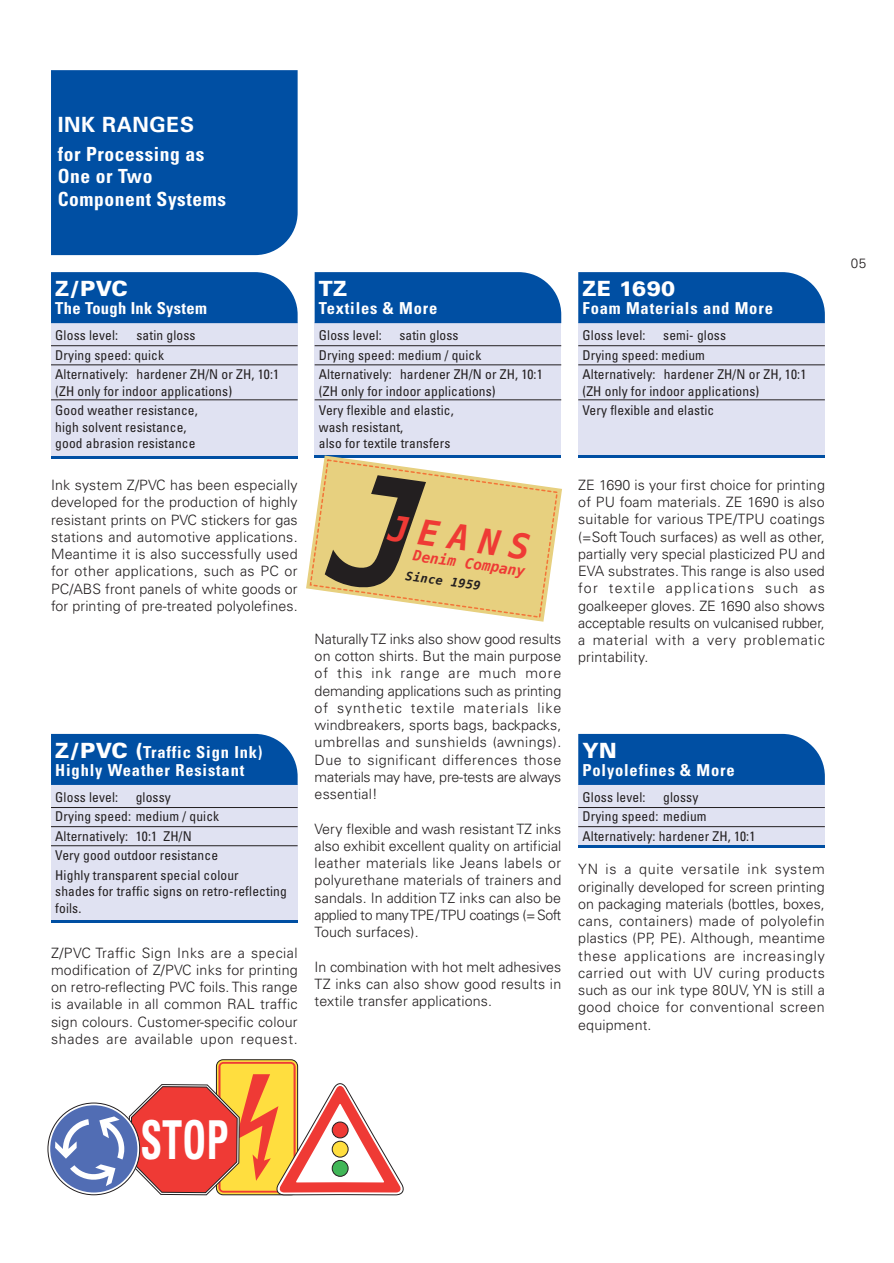
<style>
.page{position:relative;width:894px;height:1263px;background:#fff}
.page>*{position:absolute;margin:0;border:0;box-sizing:border-box;transform-origin:0 0}
.t1{font:700 condensed 53.7px "Univers";color:#fff;scale:.73 1}
.t2{font:italic 700 34.8px "Menlo";color:#ef3a35}
.t3{font:900 21px "Univers";letter-spacing:.02em;color:#fff}
.t4{font:700 21px "Univers";letter-spacing:.03em;color:#fff}
.t5{font:700 condensed 19.5px/22.5px "Univers";letter-spacing:.03em;color:#fff}
.t6{font:700 condensed 16.5px/18px "Univers";letter-spacing:.05em;color:#fff}
.t7{font:700 condensed 16.5px "Univers";letter-spacing:.02em;color:#fff}
.t8{font:italic 700 14.55px "Menlo";color:#ef3a35}
.t9{font:300 14.25px/17.2px "Univers";letter-spacing:.01em;color:#231f20;text-align:justify}
.t10{font:condensed 13.5px/19.5px "Univers";letter-spacing:.01em;color:#231f20}
.t11{font:300 13.5px "Univers";color:#231f20}
.t12{font:italic 700 12px "Menlo";color:#231f20}
.s1{font-weight:900;font-stretch:normal;font-size:21px}
</style>
<div class="page">
<div style="left:51px;top:70px;width:247px;height:185px;background:#004fa3"></div>
<div style="left:51px;top:323px;width:247px;height:134px;background:#e0e2f2"></div>
<div style="left:51px;top:272px;width:247px;height:51px;background:#004fa3"></div>
<hr style="left:51px;top:345px;width:247px;height:1px;background:#231f20">
<hr style="left:51px;top:364px;width:247px;height:1px;background:#231f20">
<hr style="left:51px;top:456px;width:247px;height:2px;background:#004fa3">
<hr style="left:51px;top:399px;width:247px;height:1px;background:#231f20">
<div style="left:51px;top:784px;width:247px;height:138px;background:#e0e2f2"></div>
<div style="left:51px;top:734px;width:247px;height:51px;background:#004fa3"></div>
<hr style="left:51px;top:807px;width:247px;height:1px;background:#231f20">
<hr style="left:51px;top:826px;width:247px;height:1px;background:#231f20">
<hr style="left:51px;top:921px;width:247px;height:2px;background:#004fa3">
<hr style="left:51px;top:845px;width:247px;height:1px;background:#231f20">
<div style="left:315px;top:323px;width:246px;height:135px;background:#e0e2f2"></div>
<div style="left:315px;top:272px;width:246px;height:51px;background:#004fa3"></div>
<hr style="left:315px;top:345px;width:246px;height:1px;background:#231f20">
<hr style="left:315px;top:364px;width:246px;height:1px;background:#231f20">
<hr style="left:315px;top:399px;width:246px;height:1px;background:#231f20">
<div style="left:578px;top:323px;width:247px;height:135px;background:#e0e2f2"></div>
<div style="left:578px;top:272px;width:247px;height:51px;background:#004fa3"></div>
<hr style="left:578px;top:345px;width:247px;height:1px;background:#231f20">
<hr style="left:578px;top:364px;width:247px;height:1px;background:#231f20">
<hr style="left:578px;top:456px;width:247px;height:2px;background:#004fa3">
<hr style="left:578px;top:399px;width:247px;height:1px;background:#231f20">
<div style="left:578px;top:784px;width:247px;height:63px;background:#e0e2f2"></div>
<div style="left:578px;top:734px;width:247px;height:51px;background:#004fa3"></div>
<hr style="left:578px;top:807px;width:247px;height:1px;background:#231f20">
<hr style="left:578px;top:826px;width:247px;height:1px;background:#231f20">
<hr style="left:578px;top:845px;width:247px;height:3px;background:#004fa3">
<div style="left:221px;top:1064px;width:73px;height:127px;background:#ffde3f;border-radius:3px"></div>
<svg style="left:55px;top:1074px;width:349px;height:122px"></svg>
<svg style="left:306px;top:455px;width:256px;height:167px"></svg>
<h3 class="t4" style="left:58px;top:117px;width:138px">INK RANGES</h3>
<h3 class="t5" style="left:58px;top:144px;width:170px">for Processing as<br>One or Two<br>Component Systems</h3>
<h3 class="t3" style="left:55px;top:281px;width:74px">Z/PVC</h3>
<p class="t7" style="left:55px;top:302px;width:153px">The Tough Ink System</p>
<p class="t10" style="left:55px;top:327px;width:64px">Gloss level:</p>
<p class="t10" style="left:55px;top:327px;width:225px;text-indent:81px">satin gloss<br>Drying speed: quick<br>Alternatively: hardener ZH/N or ZH, 10:1</p>
<p class="t10" style="left:55px;top:382px;width:178px">(ZH only for indoor applications)<br>Good weather resistance,</p>
<p class="t10" style="left:55px;top:420px;width:142px;line-height:16.5px">high solvent resistance, good abrasion resistance</p>
<p class="t9" style="left:51px;top:478px;width:248px">Ink system Z/PVC has been especially developed for the production of highly resistant prints on PVC stickers for gas stations and automotive applications.<br>Meantime it is also successfully used for other applications, such as PC or PC/ABS front panels of white goods or for printing of pre-treated polyolefines.</p>
<p class="t6" style="left:55px;top:744px;width:209px"><span class="s1">Z/PVC (</span>Traffic Sign Ink)<br>Highly Weather Resistant</p>
<p class="t10" style="left:55px;top:789px;width:65px">Gloss level:</p>
<p class="t10" style="left:55px;top:789px;width:185px;text-indent:80px">glossy<br>Drying speed: medium / quick<br>Alternatively: 10:1 ZH/N<br>Very good outdoor resistance<br>Highly transparent special colour</p>
<p class="t10" style="left:55px;top:885px;width:233px;line-height:16.5px">shades for traffic signs on retro-reflecting foils.</p>
<p class="t9" style="left:51px;top:945px;width:248px">Z/PVC Traffic Sign Inks are a special modification of Z/PVC inks for printing on retro-reflecting PVC foils. This range is available in all common RAL traffic sign colours. Customer-specific colour shades are available upon request.</p>
<h3 class="t3" style="left:319px;top:281px;width:30px">TZ</h3>
<p class="t6" style="left:319px;top:301px;width:120px">Textiles &amp; More</p>
<p class="t10" style="left:319px;top:327px;width:64px">Gloss level:</p>
<p class="t10" style="left:319px;top:327px;width:225px;text-indent:80px">satin gloss<br>Drying speed: medium / quick<br>Alternatively: hardener ZH/N or ZH, 10:1</p>
<p class="t10" style="left:319px;top:382px;width:178px">(ZH only for indoor applications)<br>Very flexible and elastic,</p>
<p class="t10" style="left:319px;top:420px;width:133px;line-height:16.5px">wash resistant,<br>also for textile transfers</p>
<h2 class="t2" style="left:391px;top:508px;width:145px;rotate:8deg">JEANS</h2>
<p class="t8" style="left:414px;top:547px;width:115px;rotate:8deg">Denim Company</p>
<p class="t12" style="left:407px;top:569px;width:77px;rotate:8deg">Since 1959</p>
<p class="t9" style="left:315px;top:632px;width:248px">Naturally TZ inks also show good results on cotton shirts. But the main purpose of this ink range are much more demanding applications such as printing of synthetic textile materials like windbreakers, sports bags, backpacks, umbrellas and sunshields (awnings).<br>Due to significant differences those materials may have, pre-tests are always essential!</p>
<p class="t9" style="left:315px;top:821px;width:248px">Very flexible and wash resistant TZ inks also exhibit excellent quality on artificial leather materials like Jeans labels or polyurethane materials of trainers and sandals. In addition TZ inks can also be applied to many TPE/TPU coatings (= Soft Touch surfaces).</p>
<p class="t9" style="left:315px;top:959px;width:248px">In combination with hot melt adhesives TZ inks can also show good results in textile transfer applications.</p>
<h3 class="t3" style="left:583px;top:281px;width:94px">ZE 1690</h3>
<p class="t6" style="left:583px;top:301px;width:192px">Foam Materials and More</p>
<p class="t10" style="left:583px;top:327px;width:64px">Gloss level:</p>
<p class="t10" style="left:583px;top:327px;width:225px;text-indent:81px">semi- gloss<br>Drying speed: medium<br>Alternatively: hardener ZH/N or ZH, 10:1</p>
<p class="t10" style="left:583px;top:382px;width:178px">(ZH only for indoor applications)<br>Very flexible and elastic</p>
<p class="t9" style="left:578px;top:477px;width:248px">ZE 1690 is your first choice for printing of PU foam materials. ZE 1690 is also suitable for various TPE/TPU coatings (=Soft Touch surfaces) as well as other, partially very special plasticized PU and EVA substrates. This range is also used for textile applications such as goalkeeper gloves. ZE 1690 also shows acceptable results on vulcanised rubber, a material with a very problematic printability.</p>
<h3 class="t3" style="left:583px;top:742px;width:36px">YN</h3>
<p class="t6" style="left:583px;top:762px;width:154px">Polyolefines &amp; More</p>
<p class="t10" style="left:583px;top:789px;width:65px">Gloss level:</p>
<p class="t10" style="left:583px;top:789px;width:174px;text-indent:81px">glossy<br>Drying speed: medium<br>Alternatively: hardener ZH, 10:1</p>
<p class="t9" style="left:578px;top:862px;width:248px">YN is a quite versatile ink system originally developed for screen printing on packaging materials (bottles, boxes, cans, containers) made of polyolefin plastics (PP, PE). Although, meantime these applications are increasingly carried out with UV curing products such as our ink type 80UV, YN is still a good choice for conventional screen equipment.</p>
<p class="t11" style="left:851px;top:258px;width:17px">05</p>
<h1 class="t1" style="left:140px;top:1121px;width:122px">STOP</h1>
</div>
